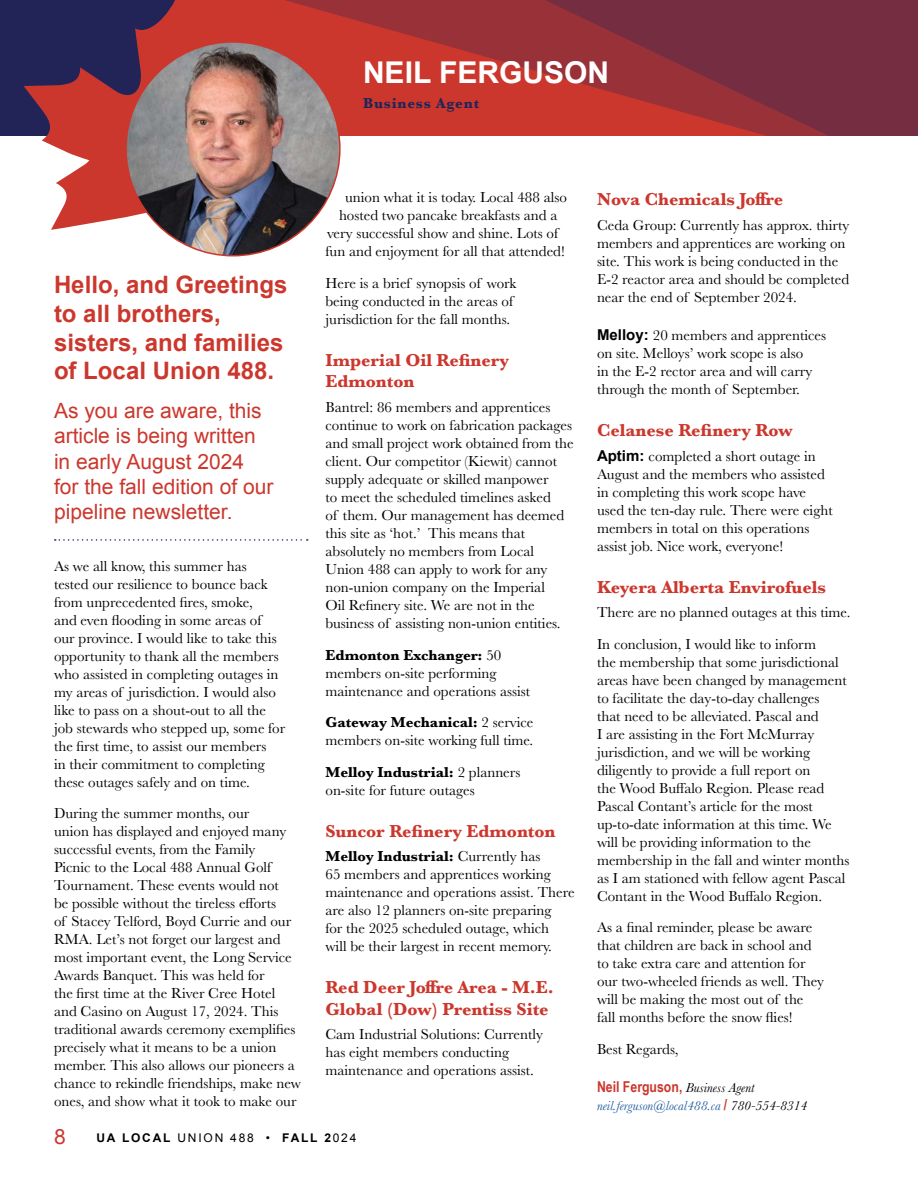
<style>
.page{position:relative;width:918px;height:1188px;background:#fff}
.page>*{position:absolute;margin:0;border:0;box-sizing:border-box;transform-origin:0 0}
.Name_heading{font:700 30px "Arial";color:#fff}
.Greetings{font:700 24px/28.8px "Arial";color:#cc372d}
.Intor_text{font:21px/25.2px "Arial";color:#cc372d}
.Subhead_red{font:700 18px/21.6px "Baskerville";color:#cc372d}
.body_text{font:15px/18px "Baskerville";color:#000}
.body_text-2{font:700 15px "Arial Narrow";color:#cc372d}
.Name_title_left_page{font:700 15px "Baskerville";letter-spacing:.05em;color:#222458}
.body_text-3{font:italic 13.5px "Baskerville";color:#215e9e}
.t1{font:700 12px "Arial";letter-spacing:.15em;color:#000}
.s1{font-weight:700}
.s2{font-family:"Arial";font-weight:700}
.s3{font-family:"Baskerville";font-weight:400;font-style:italic;font-size:13.5px;color:#000}
.s4{font-family:"Arial Narrow";font-weight:700;font-style:normal;font-size:15px;color:#cc372d}
.s5{color:#000}
.s6{font-weight:400}
</style>
<div class="page">
<div style="left:0;top:0;width:918px;height:136px;background:#222458"></div>
<svg style="left:220px;top:0;width:697px;height:136px"></svg>
<svg style="left:917px;top:0;width:1px;height:136px"></svg>
<svg style="left:24px;top:0;width:196px;height:230px"></svg>
<img style="left:126px;top:42px;width:214px;height:214px;border-radius:107px">
<svg style="left:55px;top:539px;width:253px;height:2px"></svg>
<p class="Name_heading" style="left:363px;top:53px;width:248px">NEIL FERGUSON</p>
<p class="Name_title_left_page" style="left:363px;top:93px;width:118px">Business Agent</p>
<p class="Greetings" style="left:54px;top:271px;width:235px">Hello, and Greetings to all brothers, sisters, and families of Local Union 488.</p>
<p class="Intor_text" style="left:54px;top:398px;width:221px">As you are aware, this article is being written in early August 2024 for the fall edition of our pipeline newsletter.</p>
<p class="body_text" style="left:54px;top:557px;width:233px">As we all know, this summer has<br>tested our resilience to bounce back from unprecedented fires, smoke,<br>and even flooding in some areas of our province. I would like to take this opportunity to thank all the members who assisted in completing outages in my areas of jurisdiction. I would also like to pass on a shout-out to all the job stewards who stepped up, some for the first time, to assist our members<br>in their commitment to completing these outages safely and on time.</p>
<p class="body_text" style="left:54px;top:805px;width:249px">During the summer months, our<br>union has displayed and enjoyed many successful events, from the Family<br>Picnic to the Local 488 Annual Golf Tournament. These events would not<br>be possible without the tireless efforts<br>of Stacey Telford, Boyd Currie and our RMA. Let’s not forget our largest and most important event, the Long Service Awards Banquet. This was held for<br>the first time at the River Cree Hotel and Casino on August 17, 2024. This traditional awards ceremony exemplifies precisely what it means to be a union member. This also allows our pioneers a chance to rekindle friendships, make new ones, and show what it took to make our</p>
<p class="body_text" style="left:345px;top:189px;width:223px">union what it is today. Local 488 also</p>
<p class="body_text" style="left:339px;top:207px;width:220px">hosted two pancake breakfasts and a</p>
<p class="body_text" style="left:327px;top:225px;width:233px">very successful show and shine. Lots of</p>
<p class="body_text" style="left:326px;top:243px;width:241px">fun and enjoyment for all that attended!</p>
<p class="body_text" style="left:326px;top:274px;width:192px">Here is a brief synopsis of work being conducted in the areas of jurisdiction for the fall months.</p>
<p class="Subhead_red" style="left:326px;top:349px;width:185px">Imperial Oil Refinery<br>Edmonton</p>
<p class="body_text" style="left:326px;top:399px;width:250px">Bantrel: 86 members and apprentices continue to work on fabrication packages and small project work obtained from the client. Our competitor (Kiewit) cannot supply adequate or skilled manpower<br>to meet the scheduled timelines asked<br>of them. Our management has deemed this site as ‘hot.’ This means that absolutely no members from Local Union 488 can apply to work for any non-union company on the Imperial<br>Oil Refinery site. We are not in the business of assisting non-union entities.</p>
<p class="body_text" style="left:326px;top:646px;width:206px"><span class="s1">Edmonton Exchanger:</span> 50 members on-site performing maintenance and operations assist</p>
<p class="body_text" style="left:326px;top:714px;width:210px"><span class="s1">Gateway Mechanical:</span> 2 service members on-site working full time.</p>
<p class="body_text" style="left:326px;top:763px;width:197px"><span class="s1">Melloy Industrial:</span> 2 planners on-site for future outages</p>
<p class="Subhead_red" style="left:326px;top:820px;width:231px">Suncor Refinery Edmonton</p>
<p class="body_text" style="left:326px;top:848px;width:251px"><span class="s1">Melloy Industrial:</span> Currently has<br>65 members and apprentices working maintenance and operations assist. There are also 12 planners on-site preparing<br>for the 2025 scheduled outage, which<br>will be their largest in recent memory.</p>
<p class="Subhead_red" style="left:326px;top:977px;width:230px">Red Deer Joffre Area - M.E.<br>Global (Dow) Prentiss Site</p>
<p class="body_text" style="left:326px;top:1026px;width:219px">Cam Industrial Solutions: Currently has eight members conducting maintenance and operations assist.</p>
<p class="Subhead_red" style="left:597px;top:189px;width:188px">Nova Chemicals Joffre</p>
<p class="body_text" style="left:597px;top:216px;width:254px">Ceda Group: Currently has approx. thirty members and apprentices are working on site. This work is being conducted in the E-2 reactor area and should be completed near the end of September 2024.</p>
<p class="body_text" style="left:597px;top:327px;width:231px"><span class="s2">Melloy:</span> 20 members and apprentices on site. Melloys’ work scope is also<br>in the E-2 rector area and will carry through the month of September.</p>
<p class="Subhead_red" style="left:597px;top:419px;width:197px">Celanese Refinery Row</p>
<p class="body_text" style="left:597px;top:447px;width:237px"><span class="s2">Aptim:</span> completed a short outage in August and the members who assisted in completing this work scope have used the ten-day rule. There were eight members in total on this operations assist job. Nice work, everyone!</p>
<p class="Subhead_red" style="left:597px;top:576px;width:231px">Keyera Alberta Envirofuels</p>
<p class="body_text" style="left:597px;top:604px;width:255px">There are no planned outages at this time.</p>
<p class="body_text" style="left:597px;top:635px;width:254px">In conclusion, I would like to inform<br>the membership that some jurisdictional areas have been changed by management to facilitate the day-to-day challenges<br>that need to be alleviated. Pascal and<br>I are assisting in the Fort McMurray jurisdiction, and we will be working diligently to provide a full report on<br>the Wood Buffalo Region. Please read Pascal Contant’s article for the most up-to-date information at this time. We will be providing information to the membership in the fall and winter months as I am stationed with fellow agent Pascal Contant in the Wood Buffalo Region.</p>
<p class="body_text" style="left:597px;top:919px;width:229px">As a final reminder, please be aware that children are back in school and to take extra care and attention for our two-wheeled friends as well. They will be making the most out of the fall months before the snow flies!</p>
<p class="body_text" style="left:597px;top:1040px;width:83px">Best Regards,</p>
<p class="body_text-2" style="left:597px;top:1075px;width:159px">Neil Ferguson, <span class="s3">Business Agent</span></p>
<p class="body_text-3" style="left:597px;top:1097px;width:212px">neil.ferguson@local488.ca <span class="s4">/</span> <span class="s5">780-554-8314</span></p>
<h3 class="Intor_text" style="left:54px;top:1124px;width:13px">8</h3>
<p class="t1" style="left:96px;top:1130px;width:262px">UA LOCAL <span class="s6">UNION 488 •</span> FALL 2<span class="s6">024</span></p>
</div>
